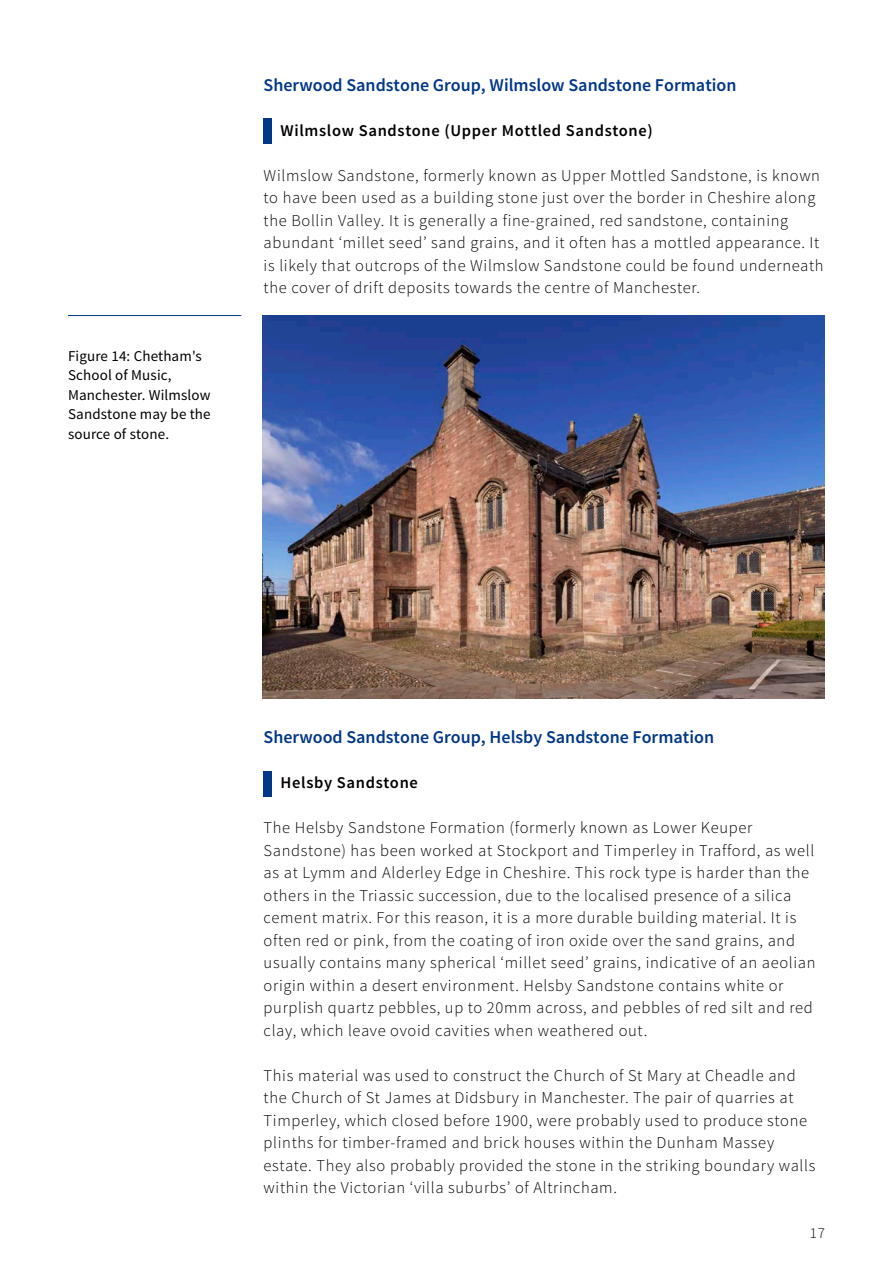
<style>
.page{position:relative;width:893px;height:1263px;background:#fff}
.page>*{position:absolute;margin:0;border:0;box-sizing:border-box;transform-origin:0 0}
.Heading_2{font:600 18px "Source Sans Pro";color:#003788}
.Body_text{font:300 16.5px/22.5px "Source Sans Pro";letter-spacing:.04em;color:#000}
.Emphasis_Stone_type{font:600 16.5px "Source Sans Pro";letter-spacing:.04em;color:#000}
.t1{font:15px/19.5px "Source Sans Pro";letter-spacing:.01em;color:#000}
.t2{font:300 15px "Source Sans Pro";color:#000}
</style>
<div class="page">
<div style="left:264px;top:119px;width:8px;height:25px;background:#003788"></div>
<hr style="left:68px;top:315px;width:173px;height:1px;background:#003788">
<img style="left:263px;top:316px;width:562px;height:382px">
<div style="left:264px;top:771px;width:8px;height:25px;background:#003788"></div>
<p class="t1" style="left:68px;top:346px;width:144px">Figure 14: Chetham's<br>School of Music,<br>Manchester. Wilmslow<br>Sandstone may be the source of stone.</p>
<h2 class="Heading_2" style="left:264px;top:73px;width:474px">Sherwood Sandstone Group, Wilmslow Sandstone Formation</h2>
<h3 class="Emphasis_Stone_type" style="left:281px;top:120px;width:374px">Wilmslow Sandstone (Upper Mottled Sandstone)</h3>
<p class="Body_text" style="left:264px;top:164px;width:561px">Wilmslow Sandstone, formerly known as Upper Mottled Sandstone, is known to have been used as a building stone just over the border in Cheshire along the Bollin Valley. It is generally a fine-grained, red sandstone, containing abundant ‘millet seed’ sand grains, and it often has a mottled appearance. It is likely that outcrops of the Wilmslow Sandstone could be found underneath the cover of drift deposits towards the centre of Manchester.</p>
<h2 class="Heading_2" style="left:264px;top:726px;width:452px">Sherwood Sandstone Group, Helsby Sandstone Formation</h2>
<h3 class="Emphasis_Stone_type" style="left:281px;top:772px;width:139px">Helsby Sandstone</h3>
<p class="Body_text" style="left:264px;top:816px;width:553px">The Helsby Sandstone Formation (formerly known as Lower Keuper Sandstone) has been worked at Stockport and Timperley in Trafford, as well as at Lymm and Alderley Edge in Cheshire. This rock type is harder than the others in the Triassic succession, due to the localised presence of a silica cement matrix. For this reason, it is a more durable building material. It is often red or pink, from the coating of iron oxide over the sand grains, and usually contains many spherical ‘millet seed’ grains, indicative of an aeolian origin within a desert environment. Helsby Sandstone contains white or purplish quartz pebbles, up to 20mm across, and pebbles of red silt and red clay, which leave ovoid cavities when weathered out.</p>
<p class="Body_text" style="left:264px;top:1064px;width:553px">This material was used to construct the Church of St Mary at Cheadle and the Church of St James at Didsbury in Manchester. The pair of quarries at Timperley, which closed before 1900, were probably used to produce stone plinths for timber-framed and brick houses within the Dunham Massey estate. They also probably provided the stone in the striking boundary walls within the Victorian ‘villa suburbs’ of Altrincham.</p>
<p class="t2" style="left:810px;top:1224px;width:16px">17</p>
</div>
